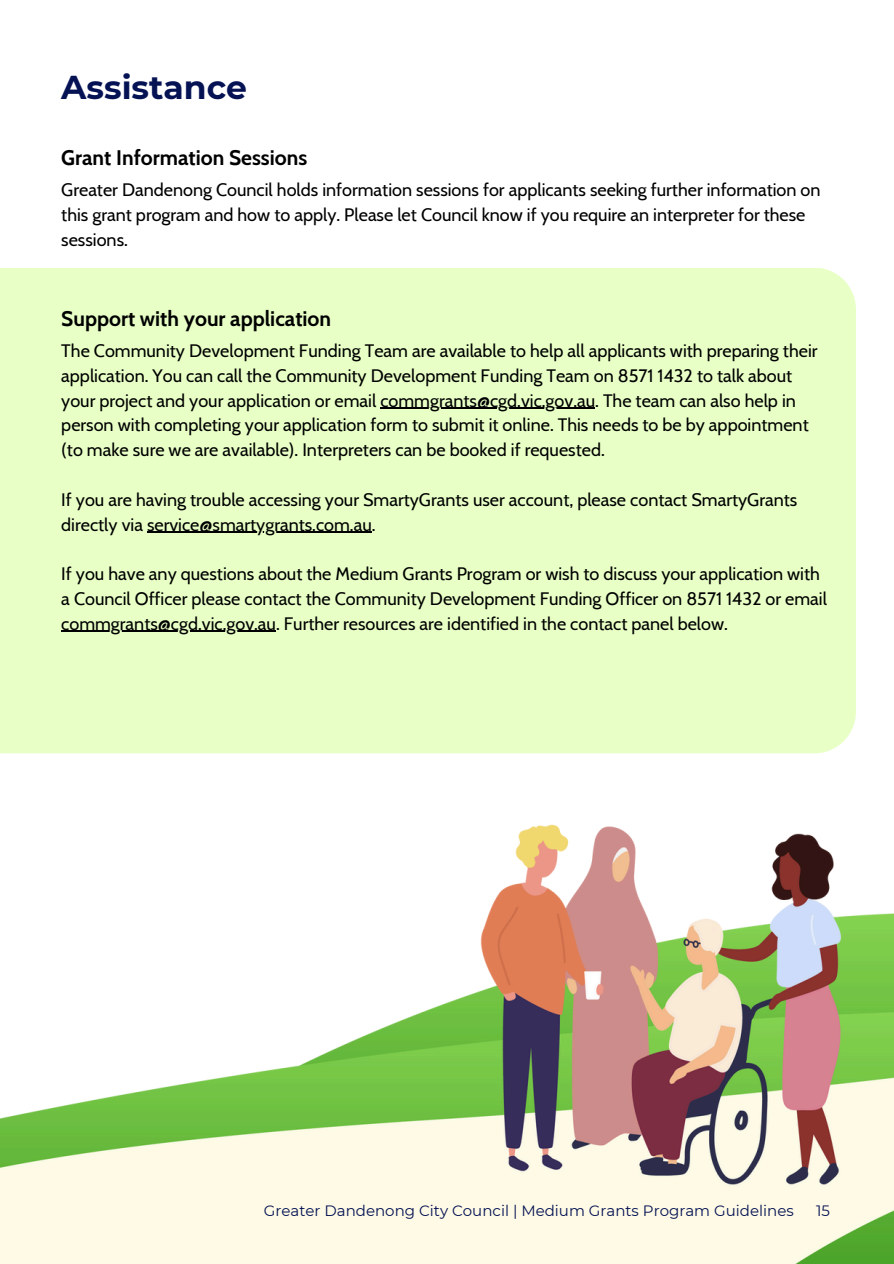
<style>
.page{position:relative;width:894px;height:1264px;background:#fff}
.page>*{position:absolute;margin:0;border:0;box-sizing:border-box;transform-origin:0 0}
.t1{font:700 33px "Montserrat";color:#051254}
.t2{font:700 21px "Cabin";color:#000}
.t3{font:18px/24.8px "Cabin";color:#000}
.t4{font:15px "Montserrat";color:#041253}
</style>
<div class="page">
<div style="left:0;top:268px;width:855px;height:480px;background:#e8ffc6"></div>
<hr style="left:380px;top:408px;width:215px;height:1px;background:#000">
<hr style="left:147px;top:531px;width:224px;height:2px;background:#000">
<hr style="left:61px;top:630px;width:215px;height:2px;background:#000">
<img style="left:0;top:748px;width:893px;height:515px">
<p class="t1" style="left:61px;top:67px;width:187px">Assistance</p>
<h2 class="t2" style="left:61px;top:144px;width:247px">Grant Information Sessions</h2>
<h2 class="t3" style="left:61px;top:177px;width:760px">Greater Dandenong Council holds information sessions for applicants seeking further information on this grant program and how to apply. Please let Council know if you require an interpreter for these sessions.</h2>
<h2 class="t2" style="left:61px;top:305px;width:271px">Support with your application</h2>
<h2 class="t3" style="left:61px;top:338px;width:757px">The Community Development Funding Team are available to help all applicants with preparing their application. You can call the Community Development Funding Team on 8571 1432 to talk about your project and your application or email commgrants@cgd.vic.gov.au. The team can also help in</h2>
<h2 class="t3" style="left:61px;top:412px;width:748px">person with completing your application form to submit it online. This needs to be by appointment (to make sure we are available). Interpreters can be booked if requested.</h2>
<h2 class="t3" style="left:61px;top:487px;width:737px">If you are having trouble accessing your SmartyGrants user account, please contact SmartyGrants directly via service@smartygrants.com.au.</h2>
<h2 class="t3" style="left:61px;top:561px;width:767px">If you have any questions about the Medium Grants Program or wish to discuss your application with a Council Officer please contact the Community Development Funding Officer on 8571 1432 or email</h2>
<h1 class="t3" style="left:61px;top:610px;width:668px">commgrants@cgd.vic.gov.au. Further resources are identified in the contact panel below.</h1>
<p class="t4" style="left:264px;top:1201px;width:531px">Greater Dandenong City Council | Medium Grants Program Guidelines</p>
<p class="t4" style="left:815px;top:1201px;width:15px">15</p>
</div>
